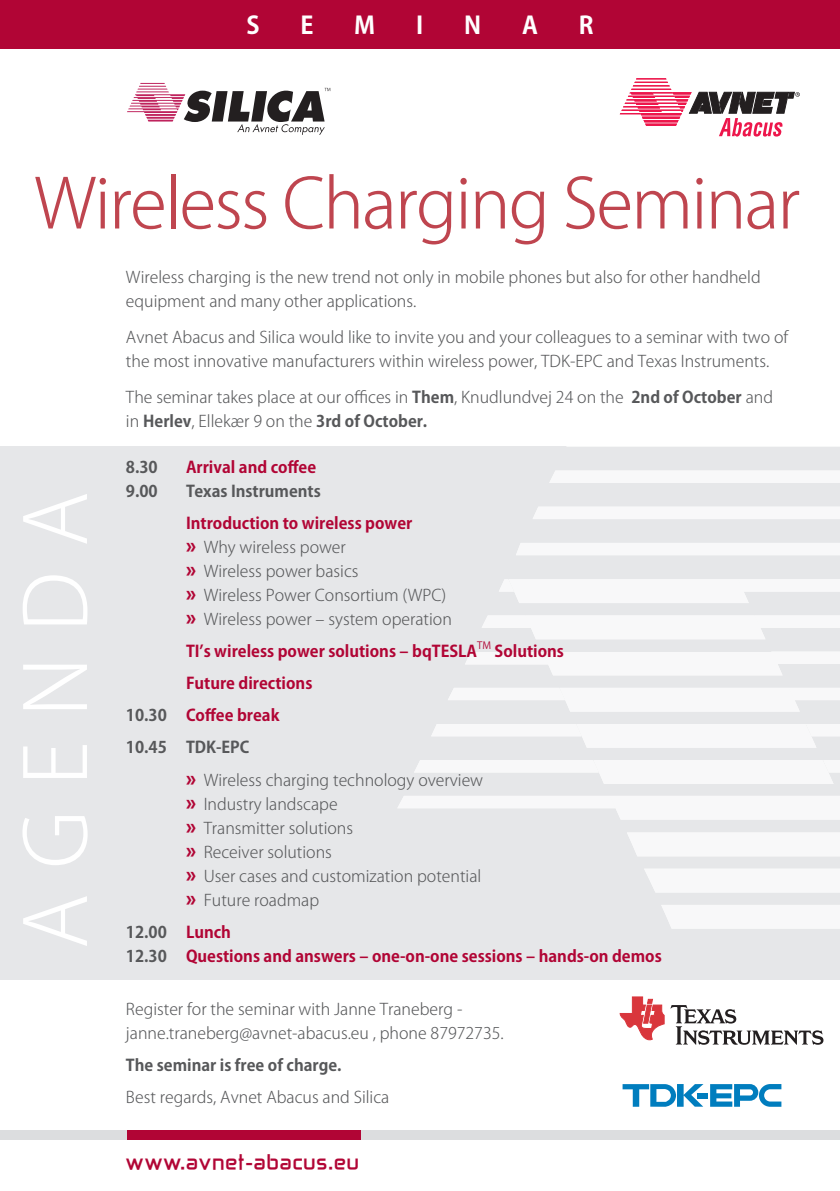
<style>
.page{position:relative;width:840px;height:1191px;background:#fff}
.page>*{position:absolute;margin:0;border:0;box-sizing:border-box;transform-origin:0 0}
.t1{font:300 84px "Koz Go Pr 6 N";letter-spacing:.3em;color:#fff}
.t2{font:300 68px "Koz Go Pr 6 N";letter-spacing:-.025em;color:#bf454f}
.t3{font:700 24px "Koz Go Pr 6 N";color:#fff}
.t4{font:700 17.6px "Zekton";letter-spacing:.06em;color:#b10535}
.t5{font:300 16px/24px "Koz Go Pr 6 N";color:#57585a}
.t6{font:700 16px/32px "Koz Go Pr 6 N";color:#b10535}
.t7{font:700 16px "Koz Go Pr 6 N";color:#57585a}
.t8{font:10px "Koz Go Pr 6 N";color:#b10535}
.s1{font-weight:700}
.s2{font-weight:700;color:#b10535}
.s3{font-weight:800;font-size:20px;color:#b10535}
.s4{color:#57585a}
.s5{color:#b10535}
</style>
<div class="page">
<div style="left:0;top:446px;width:839px;height:534px;background:#e6e7e9"></div>
<div style="left:0;top:0;width:839px;height:48px;background:#b10535"></div>
<div style="left:0;top:1130px;width:839px;height:10px;background:#dcdddf"></div>
<div style="left:127px;top:1130px;width:233px;height:10px;background:#b10535"></div>
<svg style="left:619px;top:78px;width:180px;height:59px"></svg>
<div style="left:627px;top:832px;width:212px;height:24px;background:#f8f8f9"></div>
<div style="left:644px;top:869px;width:195px;height:23px;background:#f8f8f9"></div>
<div style="left:661px;top:905px;width:178px;height:23px;background:#f8f8f9"></div>
<svg style="left:567px;top:446px;width:272px;height:1px"></svg>
<div style="left:549px;top:470px;width:290px;height:13px;background:#f8f8f9"></div>
<div style="left:533px;top:507px;width:306px;height:12px;background:#f8f8f9"></div>
<div style="left:516px;top:543px;width:323px;height:12px;background:#f8f8f9"></div>
<svg style="left:499px;top:579px;width:340px;height:24px"></svg>
<svg style="left:482px;top:615px;width:357px;height:24px"></svg>
<svg style="left:465px;top:651px;width:374px;height:24px"></svg>
<svg style="left:448px;top:688px;width:391px;height:23px"></svg>
<svg style="left:431px;top:724px;width:408px;height:23px"></svg>
<svg style="left:414px;top:760px;width:425px;height:24px"></svg>
<svg style="left:398px;top:796px;width:441px;height:23px"></svg>
<svg style="left:670px;top:1005px;width:153px;height:39px"></svg>
<svg style="left:619px;top:996px;width:45px;height:44px"></svg>
<svg style="left:622px;top:1084px;width:81px;height:22px"></svg>
<div style="left:696px;top:1093px;width:10px;height:5px;background:#007dbe"></div>
<svg style="left:710px;top:1084px;width:71px;height:22px"></svg>
<svg style="left:127px;top:83px;width:203px;height:52px"></svg>
<h3 class="t3" style="left:246px;top:12px;width:15px">S</h3>
<h3 class="t3" style="left:300px;top:12px;width:15px">E</h3>
<h3 class="t3" style="left:354px;top:12px;width:22px">M</h3>
<h3 class="t3" style="left:416px;top:12px;width:9px">I</h3>
<h3 class="t3" style="left:464px;top:12px;width:19px">N</h3>
<h3 class="t3" style="left:522px;top:12px;width:17px">A</h3>
<h3 class="t3" style="left:578px;top:12px;width:16px">R</h3>
<h2 class="t2" style="left:34px;top:165px;width:767px">Wireless Charging Seminar</h2>
<h1 class="t1" style="left:9px;top:948px;width:446px;rotate:-90deg">Agenda</h1>
<p class="t5" style="left:126px;top:265px;width:635px">Wireless charging is the new trend not only in mobile phones but also for other handheld equipment and many other applications.</p>
<p class="t5" style="left:126px;top:325px;width:663px">Avnet Abacus and Silica would like to invite you and your colleagues to a seminar with two of the most innovative manufacturers within wireless power, TDK-EPC and Texas Instruments.</p>
<p class="t5" style="left:126px;top:385px;width:648px">The seminar takes place at our offices in <span class="s1">Them</span>, Knudlundvej 24 on the <span class="s1">2nd of October</span> and in <span class="s1">Herlev</span>, Ellekær 9 on the <span class="s1">3rd of October.</span></p>
<p class="t7" style="left:126px;top:458px;width:33px">8.30</p>
<p class="t6" style="left:186px;top:452px;width:132px">Arrival and coffee</p>
<p class="t7" style="left:126px;top:482px;width:33px">9.00</p>
<p class="t7" style="left:186px;top:482px;width:136px">Texas Instruments</p>
<p class="t5" style="left:186px;top:512px;width:267px"><span class="s2">Introduction to wireless power<br></span><span class="s3">»</span> Why wireless power<br><span class="s3">»</span> Wireless power basics<br><span class="s3">»</span> Wireless Power Consortium (WPC) <span class="s3">»</span> Wireless power – system operation</p>
<p class="t6" style="left:186px;top:636px;width:292px">TI’s wireless power solutions – bqTESLA</p>
<p class="t8" style="left:477px;top:640px;width:15px">TM</p>
<p class="t6" style="left:494px;top:636px;width:71px">Solutions</p>
<p class="t6" style="left:126px;top:668px;width:188px;text-indent:60px">Future directions<br><span class="s4">10.30</span> Coffee break<br><span class="s4">10.45 TDK-EPC</span></p>
<p class="t5" style="left:186px;top:768px;width:298px"><span class="s3">»</span> Wireless charging technology overview <span class="s3">»</span> Industry landscape<br><span class="s3">»</span> Transmitter solutions<br><span class="s3">»</span> Receiver solutions<br><span class="s3">»</span> User cases and customization potential <span class="s3">»</span> Future roadmap</p>
<p class="t7" style="left:126px;top:922px;width:106px">12.00 <span class="s5">Lunch</span></p>
<p class="t6" style="left:126px;top:940px;width:537px"><span class="s4">12.30</span> Questions and answers – one-on-one sessions – hands-on demos</p>
<p class="t5" style="left:126px;top:997px;width:379px">Register for the seminar with Janne Traneberg - janne.traneberg@avnet-abacus.eu , phone 87972735.</p>
<p class="t7" style="left:126px;top:1056px;width:217px">The seminar is free of charge.</p>
<p class="t5" style="left:126px;top:1085px;width:265px">Best regards, Avnet Abacus and Silica</p>
<p class="t4" style="left:126px;top:1148px;width:234px">www.avnet-abacus.eu</p>
</div>
